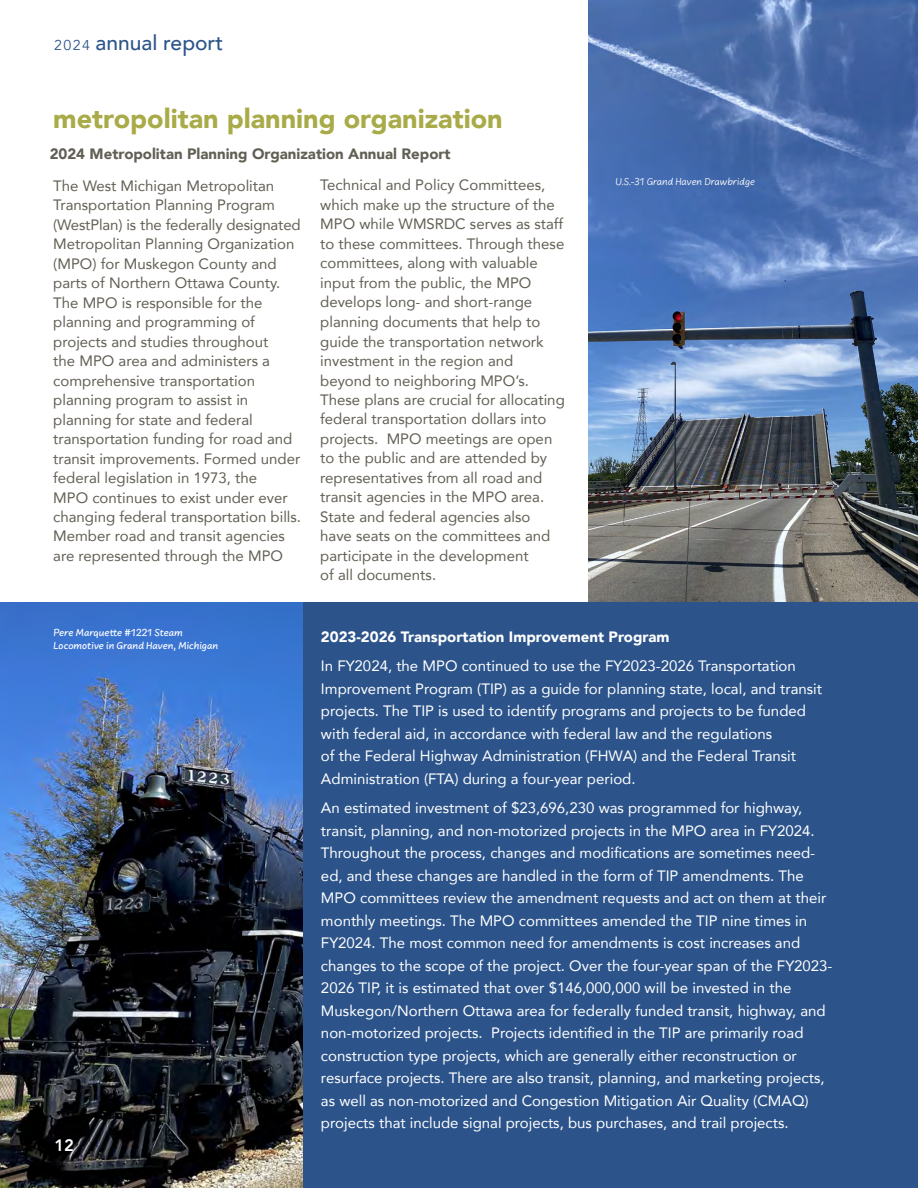
<style>
.page{position:relative;width:918px;height:1188px;background:#fff}
.page>*{position:absolute;margin:0;border:0;box-sizing:border-box;transform-origin:0 0}
.t1{font:900 27px "Avenir";color:#a8ab47}
.t2{font:500 21px "Avenir";color:#2c548a}
.t3{font:800 16.5px "Avenir";color:#fff}
.t4{font:15px/22.5px "Avenir";color:#fff}
.t5{font:15px/19.5px "Avenir";color:#625f54}
.t6{font:900 15px "Avenir";color:#625f54}
.t7{font:900 15px "Avenir";color:#fff}
.t8{font:500 10.5px/13.5px "Uberhand Pro";color:#fff}
.t9{font:10.5px "Uberhand Pro";color:#fff}
.s1{font-weight:400;font-size:14.25px}
</style>
<div class="page">
<img style="left:0;top:602px;width:303px;height:586px">
<img style="left:588px;top:0;width:330px;height:602px">
<div style="left:303px;top:602px;width:615px;height:586px;background:#2c548a"></div>
<p class="t2" style="left:54px;top:25px;width:171px"><span class="s1">2024</span> annual report</p>
<p class="t1" style="left:53px;top:95px;width:451px">metropolitan planning organization</p>
<p class="t6" style="left:50px;top:141px;width:403px">2024 Metropolitan Planning Organization Annual Report</p>
<p class="t5" style="left:53px;top:175px;width:249px">The West Michigan Metropolitan Transportation Planning Program (WestPlan) is the federally designated Metropolitan Planning Organization (MPO) for Muskegon County and parts of Northern Ottawa County.<br>The MPO is responsible for the planning and programming of projects and studies throughout<br>the MPO area and administers a comprehensive transportation planning program to assist in planning for state and federal transportation funding for road and transit improvements. Formed under federal legislation in 1973, the<br>MPO continues to exist under ever changing federal transportation bills.<br>Member road and transit agencies are represented through the MPO</p>
<p class="t5" style="left:320px;top:175px;width:246px">Technical and Policy Committees, which make up the structure of the<br>MPO while WMSRDC serves as staff to these committees. Through these committees, along with valuable input from the public, the MPO develops long- and short-range planning documents that help to guide the transportation network investment in the region and beyond to neighboring MPO’s.<br>These plans are crucial for allocating federal transportation dollars into projects. MPO meetings are open to the public and are attended by representatives from all road and transit agencies in the MPO area.<br>State and federal agencies also have seats on the committees and participate in the development<br>of all documents.</p>
<p class="t9" style="left:616px;top:174px;width:141px">U.S.-31 Grand Haven Drawbridge</p>
<p class="t8" style="left:54px;top:625px;width:166px">Pere Marquette #1221 Steam<br>Locomotive in Grand Haven, Michigan</p>
<p class="t3" style="left:55px;top:1132px;width:21px">12</p>
<p class="t7" style="left:321px;top:624px;width:350px">2023-2026 Transportation Improvement Program</p>
<p class="t4" style="left:321px;top:655px;width:503px">In FY2024, the MPO continued to use the FY2023-2026 Transportation Improvement Program (TIP) as a guide for planning state, local, and transit projects. The TIP is used to identify programs and projects to be funded with federal aid, in accordance with federal law and the regulations<br>of the Federal Highway Administration (FHWA) and the Federal Transit Administration (FTA) during a four-year period.</p>
<p class="t4" style="left:321px;top:796px;width:513px">An estimated investment of $23,696,230 was programmed for highway, transit, planning, and non-motorized projects in the MPO area in FY2024.<br>Throughout the process, changes and modifications are sometimes need&shy;ed, and these changes are handled in the form of TIP amendments. The MPO committees review the amendment requests and act on them at their monthly meetings. The MPO committees amended the TIP nine times in FY2024. The most common need for amendments is cost increases and changes to the scope of the project. Over the four-year span of the FY2023- 2026 TIP, it is estimated that over $146,000,000 will be invested in the Muskegon/Northern Ottawa area for federally funded transit, highway, and non-motorized projects. Projects identified in the TIP are primarily road construction type projects, which are generally either reconstruction or resurface projects. There are also transit, planning, and marketing projects, as well as non-motorized and Congestion Mitigation Air Quality (CMAQ) projects that include signal projects, bus purchases, and trail projects.</p>
</div>
